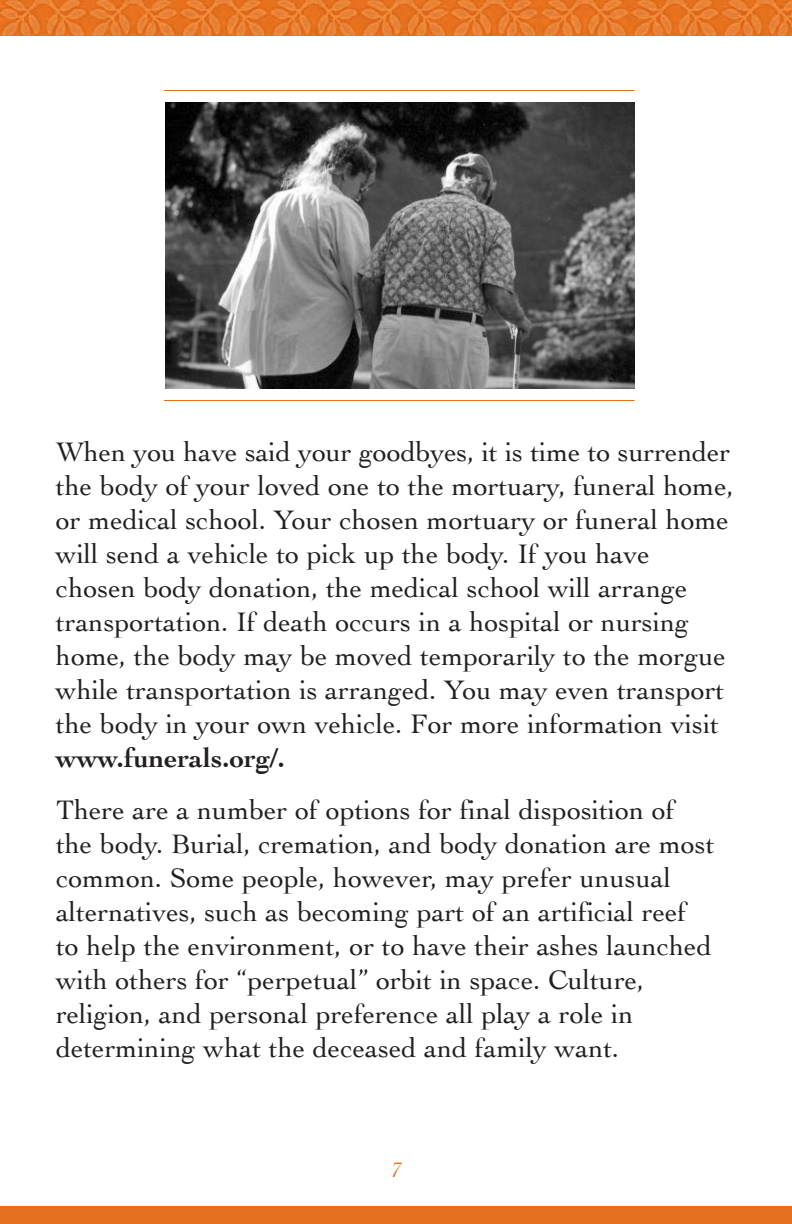
<style>
.page{position:relative;width:792px;height:1224px;background:#fff}
.page>*{position:absolute;margin:0;border:0;box-sizing:border-box;transform-origin:0 0}
.t1{font:28px/34px "Cochin";color:#231f20}
.t2{font:700 28px "Cochin";color:#231f20}
.t3{font:italic 22px "Cochin";color:#e4701e}
</style>
<div class="page">
<img style="left:165px;top:102px;width:470px;height:286px">
<hr style="left:164px;top:400px;width:471px;height:1px;background:#e4701e">
<hr style="left:164px;top:90px;width:471px;height:1px;background:#e4701e">
<img style="left:1px;top:0;width:791px;height:36px">
<div style="left:0;top:1206px;width:792px;height:18px;background:#e4701e"></div>
<p class="t1" style="left:56px;top:435px;width:679px">When you have said your goodbyes, it is time to surrender the body of your loved one to the mortuary, funeral home, or medical school. Your chosen mortuary or funeral home will send a vehicle to pick up the body. If you have chosen body donation, the medical school will arrange transportation. If death occurs in a hospital or nursing home, the body may be moved temporarily to the morgue while transportation is arranged. You may even transport the body in your own vehicle. For more information visit</p>
<p class="t2" style="left:56px;top:742px;width:231px">www.funerals.org/.</p>
<p class="t1" style="left:56px;top:793px;width:660px">there are a number of options for final disposition of the body. Burial, cremation, and body donation are most common. some people, however, may prefer unusual alternatives, such as becoming part of an artificial reef to help the environment, or to have their ashes launched with others for “perpetual” orbit in space. culture, religion, and personal preference all play a role in determining what the deceased and family want.</p>
<p class="t3" style="left:391px;top:1157px;width:11px">7</p>
</div>
